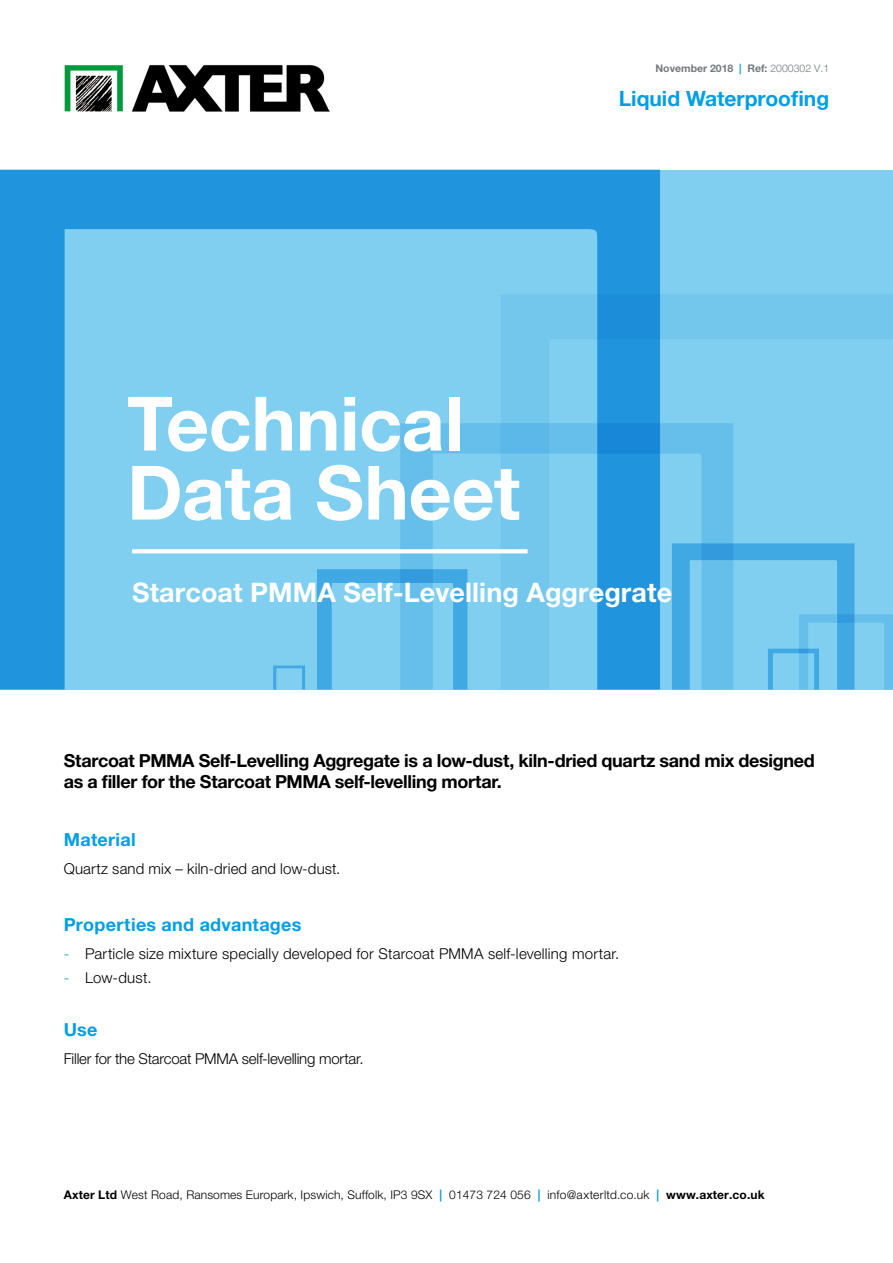
<style>
.page{position:relative;width:893px;height:1263px;background:#fff}
.page>*{position:absolute;margin:0;border:0;box-sizing:border-box;transform-origin:0 0}
.t1{font:700 75px/69px "Helvetica Neue LT";letter-spacing:-.005em;color:#fff}
.t2{font:700 27px "Helvetica Neue LT";letter-spacing:.005em;color:#fff}
.t3{font:700 21px "Helvetica Neue";color:#009fe3}
.t4{font:700 18px/21px "Helvetica Neue LT";letter-spacing:-.02em;color:#000}
.t5{font:700 18px "Helvetica Neue LT";letter-spacing:.015em;color:#009fe3}
.t6{font:300 15px "Helvetica Neue LT";letter-spacing:.01em;color:#000}
.t7{font:300 15px "Helvetica Neue LT";letter-spacing:-.015em;color:#000}
.t8{font:300 12px "Helvetica Neue LT";letter-spacing:.01em;color:#000}
.t9{font:700 10.5px "Helvetica Neue LT";color:#73797c}
.s1{color:#009fe3}
.s2{font-weight:300}
.s3{font-family:"Helvetica Neue LT Pro"}
.s4{font-weight:700}
.s5{font-weight:700;color:#009fe3}
</style>
<div class="page">
<div style="left:0;top:170px;width:893px;height:519px;background:#80cff1"></div>
<svg style="left:0;top:170px;width:660px;height:519px"></svg>
<svg style="left:501px;top:294px;width:392px;height:395px"></svg>
<svg style="left:273px;top:665px;width:32px;height:24px"></svg>
<svg style="left:132px;top:549px;width:396px;height:4px;background:#f7fcfe"></svg>
<img style="left:64px;top:65px;width:266px;height:46px">
<p class="t9" style="left:655px;top:62px;width:175px">November 2018 <span class="s1">|</span> Ref: <span class="s2">2000302 V.1</span></p>
<p class="t3" style="left:619px;top:82px;width:212px">Liquid Waterproofing</p>
<h1 class="t1" style="left:127px;top:388px;width:395px">Technical<br>Data Sheet</h1>
<h2 class="t2" style="left:132px;top:576px;width:542px">Starcoat PMMA Self-Levelling <span class="s3">Aggregrate</span></h2>
<p class="t4" style="left:64px;top:750px;width:753px">Starcoat PMMA Self-Levelling Aggregate is a low-dust, kiln-dried quartz sand mix designed as a filler for the Starcoat PMMA self-levelling mortar.</p>
<p class="t5" style="left:64px;top:828px;width:73px">Material</p>
<p class="t6" style="left:64px;top:859px;width:278px">Quartz sand mix – kiln-dried and low-dust.</p>
<p class="t5" style="left:64px;top:914px;width:239px">Properties and advantages</p>
<p class="t6" style="left:64px;top:945px;width:557px"><span class="s1">-</span> Particle size mixture specially developed for Starcoat PMMA self-levelling mortar.</p>
<p class="t6" style="left:64px;top:969px;width:89px"><span class="s1">-</span> Low-dust.</p>
<p class="t5" style="left:64px;top:1019px;width:35px">Use</p>
<p class="t7" style="left:64px;top:1050px;width:301px">Filler for the Starcoat PMMA self-levelling mortar.</p>
<p class="t8" style="left:64px;top:1187px;width:702px"><span class="s4">Axter Ltd</span> West Road, Ransomes Europark, Ipswich, Suffolk, IP3 9SX <span class="s5">|</span> 01473 724 056 <span class="s5">|</span> info@axterltd.co.uk <span class="s5">|</span> <span class="s4">www.axter.co.uk</span></p>
</div>
